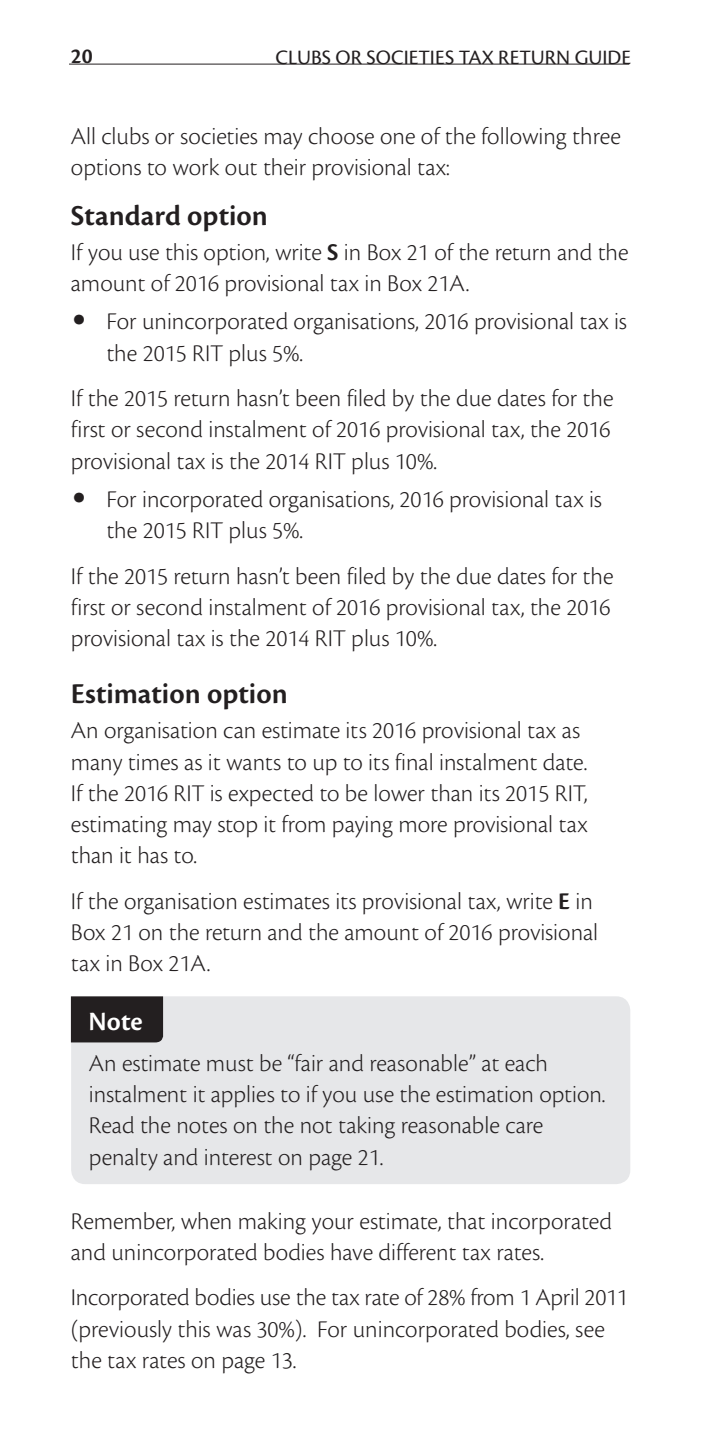
<style>
.page{position:relative;width:702px;height:1453px;background:#fff}
.page>*{position:absolute;margin:0;border:0;box-sizing:border-box;transform-origin:0 0}
.t1{font:600 30px "Cronos Pro";color:#231f20}
.t2{font:600 27.5px "Cronos Pro";color:#fff}
.t3{font:300 25px/31.2px "Cronos Pro";color:#231f20}
.t4{font:600 22.5px "Cronos Pro";color:#231f20}
.t5{font:21.25px "Cronos Pro";letter-spacing:.005em;color:#231f20}
.s1{font-weight:600}
</style>
<div class="page">
<hr style="left:69px;top:64px;width:560px;height:1px;background:#231f20">
<div style="left:71px;top:996px;width:559px;height:188px;background:#e6e7e9"></div>
<div style="left:71px;top:996px;width:92px;height:46px;background:#231f20"></div>
<div style="left:88px;top:1008px;width:66px;height:29px;background:#231f20"></div>
<p class="t4" style="left:71px;top:43px;width:23px">20</p>
<p class="t5" style="left:275px;top:45px;width:357px">CLUBS OR SOCIETIES TAX RETURN GUIDE</p>
<p class="t3" style="left:71px;top:120px;width:551px">All clubs or societies may choose one of the following three options to work out their provisional tax:</p>
<p class="t1" style="left:71px;top:198px;width:198px">Standard option</p>
<p class="t3" style="left:71px;top:236px;width:559px">If you use this option, write <span class="s1">S</span> in Box 21 of the return and the amount of 2016 provisional tax in Box 21A.</p>
<p class="t3" style="left:106px;top:306px;width:522px;text-indent:-35px">• For unincorporated organisations, 2016 provisional tax is the 2015 RIT plus 5%.</p>
<p class="t3" style="left:71px;top:383px;width:544px">If the 2015 return hasn’t been filed by the due dates for the first or second instalment of 2016 provisional tax, the 2016 provisional tax is the 2014 RIT plus 10%.</p>
<p class="t3" style="left:106px;top:483px;width:497px;text-indent:-35px">• For incorporated organisations, 2016 provisional tax is the 2015 RIT plus 5%.</p>
<p class="t3" style="left:71px;top:560px;width:544px">If the 2015 return hasn’t been filed by the due dates for the first or second instalment of 2016 provisional tax, the 2016 provisional tax is the 2014 RIT plus 10%.</p>
<p class="t1" style="left:71px;top:677px;width:218px">Estimation option</p>
<p class="t3" style="left:71px;top:715px;width:518px">An organisation can estimate its 2016 provisional tax as many times as it wants to up to its final instalment date.<br>If the 2016 RIT is expected to be lower than its 2015 RIT, estimating may stop it from paying more provisional tax than it has to.</p>
<p class="t3" style="left:71px;top:885px;width:528px">If the organisation estimates its provisional tax, write <span class="s1">E</span> in<br>Box 21 on the return and the amount of 2016 provisional tax in Box 21A.</p>
<p class="t2" style="left:88px;top:1005px;width:56px">Note</p>
<p class="t3" style="left:89px;top:1047px;width:518px">An estimate must be “fair and reasonable” at each instalment it applies to if you use the estimation option.<br>Read the notes on the not taking reasonable care penalty and interest on page 21.</p>
<p class="t3" style="left:71px;top:1205px;width:542px">Remember, when making your estimate, that incorporated and unincorporated bodies have different tax rates.</p>
<p class="t3" style="left:71px;top:1282px;width:558px">Incorporated bodies use the tax rate of 28% from 1 April 2011 (previously this was 30%). For unincorporated bodies, see the tax rates on page 13.</p>
</div>
